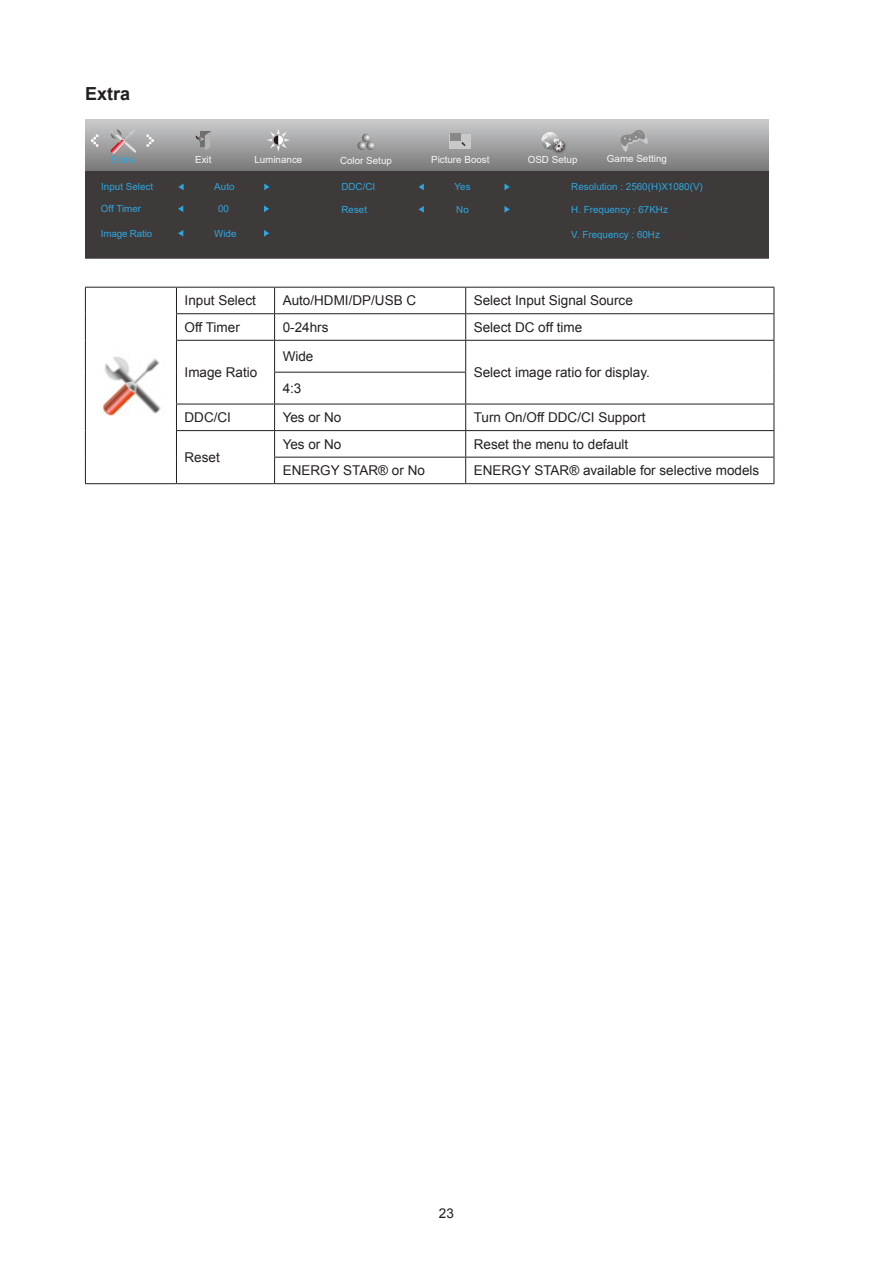
<style>
.page{position:relative;width:893px;height:1263px;background:#fff}
.page>*{position:absolute;margin:0;border:0;box-sizing:border-box;transform-origin:0 0}
.Heading_3{font:700 18px "Arial";color:#231f20}
.无间隔{font:13.5px "Arial";color:#231f20}
.正文_text-1{font:13.5px "Arial";color:#231f20}
.t1{font:9.75px "Arial";color:#2ca6e0}
.t2{font:9.75px "Arial";color:#f7f7f7}
</style>
<div class="page">
<svg style="left:85px;top:119px;width:683px;height:53px;background:#9f9fa0"></svg>
<div style="left:85px;top:172px;width:683px;height:86px;background:#3e3a39"></div>
<svg style="left:91px;top:134px;width:8px;height:13px"></svg>
<svg style="left:146px;top:134px;width:8px;height:13px"></svg>
<div style="left:450px;top:134px;width:21px;height:15px;background:#c8c9ca"></div>
<div style="left:450px;top:134px;width:10px;height:7px;background:#888"></div>
<svg style="left:461px;top:142px;width:5px;height:4px"></svg>
<img style="left:551px;top:138px;width:18px;height:18px">
<svg style="left:541px;top:132px;width:23px;height:19px"></svg>
<svg style="left:196px;top:132px;width:15px;height:18px"></svg>
<svg style="left:267px;top:128px;width:23px;height:24px"></svg>
<svg style="left:357px;top:134px;width:18px;height:16px"></svg>
<svg style="left:178px;top:205px;width:5px;height:7px"></svg>
<svg style="left:264px;top:205px;width:5px;height:7px"></svg>
<svg style="left:178px;top:184px;width:6px;height:6px"></svg>
<svg style="left:264px;top:184px;width:6px;height:6px"></svg>
<svg style="left:178px;top:230px;width:5px;height:7px"></svg>
<svg style="left:264px;top:230px;width:5px;height:7px"></svg>
<svg style="left:419px;top:184px;width:5px;height:6px"></svg>
<svg style="left:504px;top:184px;width:6px;height:6px"></svg>
<svg style="left:419px;top:206px;width:5px;height:7px"></svg>
<svg style="left:504px;top:206px;width:6px;height:7px"></svg>
<svg style="left:110px;top:129px;width:28px;height:25px"></svg>
<svg style="left:620px;top:130px;width:28px;height:22px"></svg>
<hr style="left:85px;top:287px;width:91px;height:1px;background:#231f20">
<hr style="left:176px;top:287px;width:99px;height:1px;background:#231f20">
<hr style="left:275px;top:287px;width:191px;height:1px;background:#231f20">
<hr style="left:466px;top:287px;width:308px;height:1px;background:#231f20">
<svg style="left:85px;top:288px;width:1px;height:52px"></svg>
<hr style="left:176px;top:313px;width:99px;height:1px;background:#231f20">
<svg style="left:176px;top:288px;width:1px;height:52px"></svg>
<hr style="left:275px;top:313px;width:191px;height:1px;background:#231f20">
<svg style="left:274px;top:288px;width:1px;height:52px"></svg>
<hr style="left:466px;top:313px;width:308px;height:1px;background:#231f20">
<svg style="left:465px;top:288px;width:1px;height:52px"></svg>
<svg style="left:774px;top:288px;width:1px;height:52px"></svg>
<hr style="left:85px;top:340px;width:1px;height:32px;background:#231f20">
<hr style="left:176px;top:340px;width:99px;height:1px;background:#231f20">
<hr style="left:176px;top:341px;width:1px;height:31px;background:#231f20">
<hr style="left:275px;top:340px;width:191px;height:1px;background:#231f20">
<hr style="left:274px;top:341px;width:1px;height:31px;background:#231f20">
<hr style="left:466px;top:340px;width:308px;height:1px;background:#231f20">
<hr style="left:465px;top:341px;width:1px;height:31px;background:#231f20">
<hr style="left:774px;top:341px;width:1px;height:31px;background:#231f20">
<hr style="left:85px;top:372px;width:1px;height:32px;background:#231f20">
<hr style="left:176px;top:372px;width:1px;height:32px;background:#231f20">
<hr style="left:274px;top:372px;width:192px;height:1px;background:#231f20">
<hr style="left:274px;top:372px;width:1px;height:32px;background:#231f20">
<hr style="left:465px;top:372px;width:1px;height:32px;background:#231f20">
<hr style="left:774px;top:372px;width:1px;height:32px;background:#231f20">
<hr style="left:176px;top:404px;width:99px;height:1px;background:#231f20">
<hr style="left:275px;top:404px;width:191px;height:1px;background:#231f20">
<hr style="left:466px;top:404px;width:308px;height:1px;background:#231f20">
<hr style="left:176px;top:430px;width:99px;height:1px;background:#231f20">
<hr style="left:275px;top:430px;width:191px;height:1px;background:#231f20">
<hr style="left:466px;top:430px;width:308px;height:1px;background:#231f20">
<svg style="left:85px;top:404px;width:1px;height:79px"></svg>
<svg style="left:176px;top:404px;width:1px;height:79px"></svg>
<hr style="left:274px;top:457px;width:192px;height:1px;background:#231f20">
<svg style="left:274px;top:404px;width:1px;height:79px"></svg>
<hr style="left:466px;top:457px;width:308px;height:1px;background:#231f20">
<svg style="left:465px;top:404px;width:1px;height:79px"></svg>
<svg style="left:774px;top:404px;width:1px;height:79px"></svg>
<hr style="left:85px;top:483px;width:91px;height:1px;background:#231f20">
<hr style="left:176px;top:483px;width:99px;height:1px;background:#231f20">
<hr style="left:275px;top:483px;width:191px;height:1px;background:#231f20">
<hr style="left:466px;top:483px;width:308px;height:1px;background:#231f20">
<img style="left:102px;top:356px;width:59px;height:60px">
<p class="Heading_3" style="left:85px;top:82px;width:47px">Extra</p>
<p class="t1" style="left:112px;top:153px;width:24px">Extra</p>
<p class="t2" style="left:607px;top:152px;width:62px">Game Setting</p>
<p class="t2" style="left:195px;top:153px;width:18px">Exit</p>
<p class="t2" style="left:254px;top:153px;width:50px">Luminance</p>
<p class="t2" style="left:340px;top:153px;width:53px">Color Setup</p>
<p class="t2" style="left:431px;top:153px;width:60px">Picture Boost</p>
<p class="t2" style="left:528px;top:153px;width:51px">OSD Setup</p>
<p class="t1" style="left:101px;top:180px;width:53px">Input Select</p>
<p class="t1" style="left:214px;top:180px;width:22px">Auto</p>
<p class="t1" style="left:101px;top:227px;width:53px">Image Ratio</p>
<p class="t1" style="left:214px;top:227px;width:24px">Wide</p>
<p class="t1" style="left:101px;top:202px;width:42px">Off Timer</p>
<p class="t1" style="left:218px;top:202px;width:12px">00</p>
<p class="t1" style="left:341px;top:180px;width:35px">DDC/CI</p>
<p class="t1" style="left:455px;top:180px;width:18px">Yes</p>
<p class="t1" style="left:341px;top:203px;width:27px">Reset</p>
<p class="t1" style="left:456px;top:203px;width:14px">No</p>
<p class="t1" style="left:571px;top:180px;width:133px">Resolution : 2560(H)X1080(V)</p>
<p class="t1" style="left:571px;top:203px;width:98px">H. Frequency : 67KHz</p>
<p class="t1" style="left:571px;top:228px;width:90px">V. Frequency : 60Hz</p>
<p class="无间隔" style="left:185px;top:292px;width:73px">Input Select</p>
<p class="正文_text-1" style="left:283px;top:292px;width:135px">Auto/HDMI/DP/USB C</p>
<p class="正文_text-1" style="left:474px;top:292px;width:161px">Select Input Signal Source</p>
<p class="无间隔" style="left:185px;top:318px;width:57px">Off Timer</p>
<p class="无间隔" style="left:283px;top:318px;width:47px">0-24hrs</p>
<p class="无间隔" style="left:474px;top:318px;width:110px">Select DC off time</p>
<p class="无间隔" style="left:185px;top:363px;width:74px">Image Ratio</p>
<p class="无间隔" style="left:283px;top:347px;width:32px">Wide</p>
<p class="无间隔" style="left:474px;top:363px;width:178px">Select image ratio for display.</p>
<p class="正文_text-1" style="left:283px;top:379px;width:20px">4:3</p>
<p class="无间隔" style="left:185px;top:409px;width:48px">DDC/CI</p>
<p class="无间隔" style="left:283px;top:409px;width:60px">Yes or No</p>
<p class="无间隔" style="left:474px;top:409px;width:173px">Turn On/Off DDC/CI Support</p>
<p class="无间隔" style="left:185px;top:448px;width:37px">Reset</p>
<p class="无间隔" style="left:283px;top:435px;width:60px">Yes or No</p>
<p class="无间隔" style="left:474px;top:435px;width:156px">Reset the menu to default</p>
<p class="无间隔" style="left:283px;top:462px;width:144px">ENERGY STAR® or No</p>
<p class="无间隔" style="left:474px;top:462px;width:287px">ENERGY STAR® available for selective models</p>
<p class="无间隔" style="left:439px;top:1205px;width:17px">23</p>
</div>
